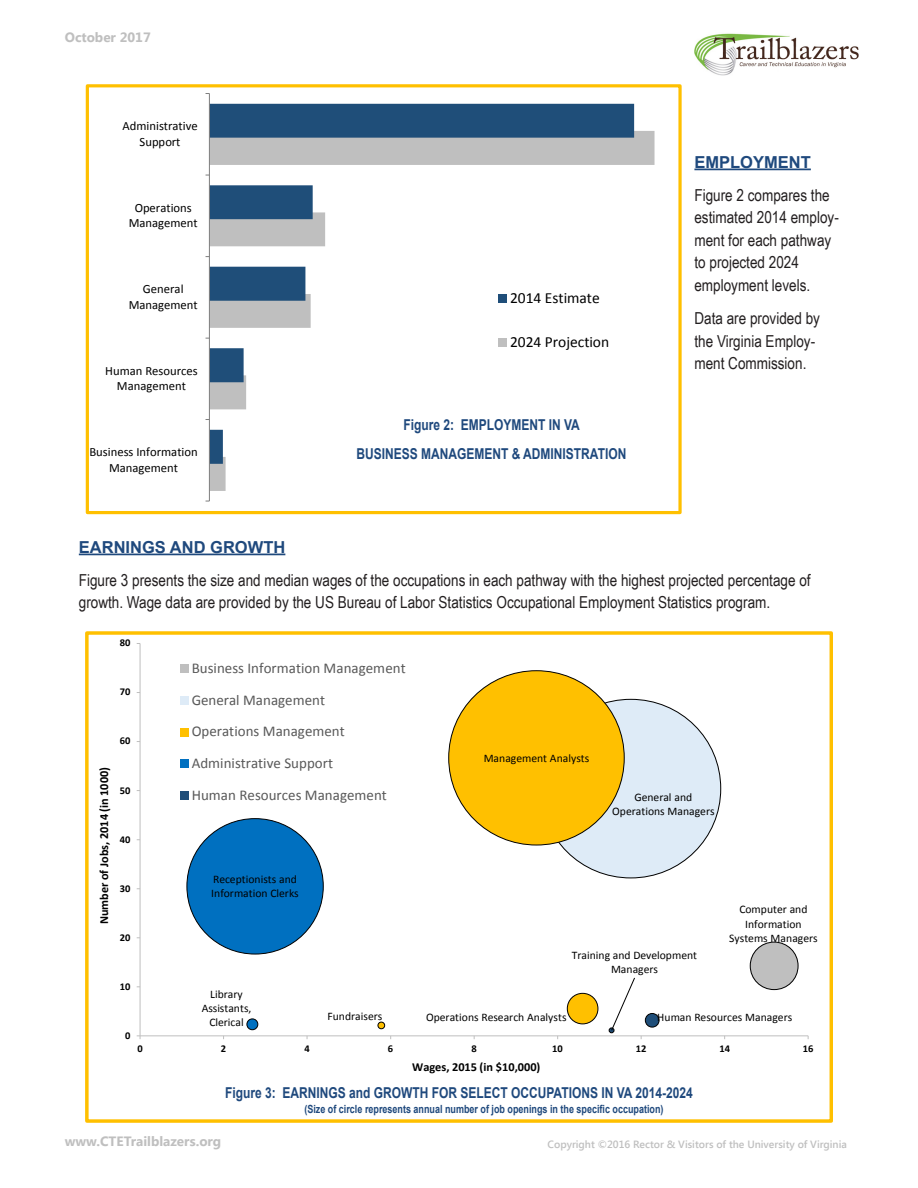
<style>
.page{position:relative;width:918px;height:1188px;background:#fff}
.page>*{position:absolute;margin:0;border:0;box-sizing:border-box;transform-origin:0 0}
.t1{font:16.5px/22.5px "Arial Narrow";color:#231f20}
.t2{font:700 16.5px "Arial";color:#1f497d}
.t3{font:15.45px "Calibri";color:#000}
.t4{font:700 15px "Arial";color:#1f497d;scale:.8 1}
.t5{font:15px/31.7px "Calibri";letter-spacing:.005em;color:#595959}
.t6{font:700 13.5px "Segoe UI";color:#bfbfbf}
.t7{font:12.6px/15.5px "Calibri";color:#000;text-align:center}
.t8{font:700 12.3px "Calibri";color:#000}
.t9{font:700 12.15px "Calibri";letter-spacing:.005em;color:#000}
.t10{font:11.55px/14.1px "Calibri";color:#000;text-align:center}
.t11{font:700 11.25px "Arial";color:#1f497d;scale:.8 1}
.t12{font:600 10.5px "Segoe UI";color:#bfbfbf}
.t13{font:700 10.35px "Calibri";color:#000}
</style>
<div class="page">
<img style="left:694px;top:33px;width:165px;height:43px">
<hr style="left:140px;top:643px;width:1px;height:393px;background:#bfbfbf">
<hr style="left:140px;top:1035px;width:668px;height:1px;background:#bfbfbf">
<div style="left:247px;top:1019px;width:11px;height:11px;background:#0070c0;border-radius:50%"></div>
<div style="left:246px;top:1018px;width:12px;height:12px;border:1px solid #000;border-radius:50%"></div>
<div style="left:187px;top:819px;width:136px;height:135px;background:#0070c0;border-radius:50%"></div>
<div style="left:750px;top:942px;width:48px;height:48px;background:#bfbfbf;border-radius:50%"></div>
<div style="left:750px;top:942px;width:48px;height:48px;border:1px solid #000;border-radius:50%"></div>
<div style="left:541px;top:699px;width:180px;height:179px;background:#deebf7;border-radius:50%"></div>
<div style="left:645px;top:1013px;width:14px;height:14px;background:#1f4e79;border-radius:50%"></div>
<div style="left:645px;top:1013px;width:14px;height:15px;border:1px solid #000;border-radius:50%"></div>
<div style="left:449px;top:671px;width:175px;height:174px;background:#ffc000;border-radius:50%"></div>
<div style="left:378px;top:1022px;width:7px;height:7px;background:#ffc000;border-radius:50%"></div>
<div style="left:378px;top:1022px;width:7px;height:7px;border:1px solid #000;border-radius:50%"></div>
<div style="left:567px;top:993px;width:31px;height:31px;background:#ffc000;border-radius:50%"></div>
<div style="left:567px;top:993px;width:31px;height:31px;border:1px solid #000;border-radius:50%"></div>
<svg style="left:609px;top:977px;width:26px;height:56px"></svg>
<div style="left:85px;top:631px;width:748px;height:492px;border:3px solid #ffc000"></div>
<hr style="left:694px;top:169px;width:117px;height:1px;background:#1f497d">
<hr style="left:79px;top:554px;width:206px;height:1px;background:#1f497d">
<svg style="left:210px;top:131px;width:445px;height:360px"></svg>
<svg style="left:210px;top:104px;width:424px;height:360px"></svg>
<hr style="left:209px;top:94px;width:1px;height:407px;background:#7f7f7f">
<div style="left:498px;top:294px;width:8px;height:9px;background:#1f4e79"></div>
<div style="left:498px;top:338px;width:8px;height:9px;background:#bfbfbf"></div>
<div style="left:86px;top:84px;width:595px;height:430px;border:3px solid #ffc000"></div>
<svg style="left:180px;top:664px;width:9px;height:136px"></svg>
<p class="t6" style="left:65px;top:28px;width:87px">October 2017</p>
<p class="t7" style="left:123px;top:118px;width:77px">Administrative<br>Support</p>
<p class="t7" style="left:129px;top:200px;width:71px">Operations<br>Management</p>
<p class="t7" style="left:129px;top:281px;width:71px">General<br>Management</p>
<p class="t7" style="left:105px;top:363px;width:94px">Human Resources<br>Management</p>
<p class="t3" style="left:510px;top:288px;width:91px">2014 Estimate</p>
<p class="t3" style="left:510px;top:332px;width:101px">2024 Projection</p>
<p class="t4" style="left:403px;top:415px;width:222px">Figure 2: EMPLOYMENT IN VA</p>
<p class="t7" style="left:89px;top:444px;width:110px">Business Information</p>
<p class="t4" style="left:356px;top:443px;width:339px">BUSINESS MANAGEMENT &amp; ADMINISTRATION</p>
<p class="t7" style="left:109px;top:460px;width:71px">Management</p>
<p class="t2" style="left:694px;top:151px;width:118px">EMPLOYMENT</p>
<p class="t1" style="left:694px;top:183px;width:146px">Figure 2 compares the estimated 2014 employ&shy;ment for each pathway to projected 2024 employment levels.</p>
<p class="t1" style="left:694px;top:307px;width:127px">Data are provided by the Virginia Employ&shy;ment Commission.</p>
<p class="t2" style="left:79px;top:536px;width:208px">EARNINGS AND GROWTH</p>
<p class="t1" style="left:79px;top:568px;width:733px">Figure 3 presents the size and median wages of the occupations in each pathway with the highest projected percentage of growth. Wage data are provided by the US Bureau of Labor Statistics Occupational Employment Statistics program.</p>
<p class="t8" style="left:96px;top:924px;width:159px;rotate:-90deg">Number of Jobs, 2014 (in 1000)</p>
<p class="t13" style="left:120px;top:636px;width:12px">80</p>
<p class="t13" style="left:120px;top:685px;width:12px">70</p>
<p class="t13" style="left:120px;top:734px;width:12px">60</p>
<p class="t13" style="left:120px;top:783px;width:12px">50</p>
<p class="t13" style="left:120px;top:833px;width:12px">40</p>
<p class="t13" style="left:120px;top:882px;width:12px">30</p>
<p class="t13" style="left:120px;top:931px;width:12px">20</p>
<p class="t13" style="left:120px;top:980px;width:12px">10</p>
<p class="t13" style="left:125px;top:1029px;width:7px">0</p>
<p class="t5" style="left:192px;top:652px;width:215px">Business Information Management<br>General Management<br>Operations Management<br>Administrative Support<br>Human Resources Management</p>
<p class="t10" style="left:211px;top:872px;width:89px;text-align:left">Receptionists and<br>Information Clerks</p>
<p class="t10" style="left:484px;top:751px;width:107px">Management Analysts</p>
<p class="t10" style="left:612px;top:790px;width:104px">General and<br>Operations Managers</p>
<p class="t10" style="left:572px;top:948px;width:127px">Training and Development<br>Managers</p>
<p class="t10" style="left:729px;top:903px;width:90px">Computer and<br>Information<br>Systems Managers</p>
<p class="t10" style="left:202px;top:987px;width:51px">Library<br>Assistants,<br>Clerical</p>
<p class="t10" style="left:327px;top:1009px;width:56px">Fundraisers</p>
<p class="t10" style="left:426px;top:1010px;width:142px">Operations Research Analysts</p>
<p class="t10" style="left:657px;top:1010px;width:137px">Human Resources Managers</p>
<p class="t13" style="left:137px;top:1042px;width:7px">0</p>
<p class="t13" style="left:221px;top:1042px;width:7px">2</p>
<p class="t13" style="left:304px;top:1042px;width:7px">4</p>
<p class="t13" style="left:388px;top:1042px;width:7px">6</p>
<p class="t13" style="left:471px;top:1042px;width:7px">8</p>
<p class="t13" style="left:552px;top:1042px;width:12px">10</p>
<p class="t13" style="left:636px;top:1042px;width:12px">12</p>
<p class="t13" style="left:719px;top:1042px;width:12px">14</p>
<p class="t13" style="left:803px;top:1042px;width:12px">16</p>
<p class="t9" style="left:412px;top:1059px;width:130px">Wages, 2015 (in $10,000)</p>
<p class="t4" style="left:225px;top:1083px;width:586px">Figure 3: EARNINGS and GROWTH FOR SELECT OCCUPATIONS IN VA 2014-2024</p>
<p class="t11" style="left:304px;top:1101px;width:450px">(Size of circle represents annual number of job openings in the specific occupation)</p>
<p class="t6" style="left:65px;top:1132px;width:158px">www.CTETrailblazers.org</p>
<p class="t12" style="left:548px;top:1137px;width:301px">Copyright ©2016 Rector &amp; Visitors of the University of Virginia</p>
</div>
